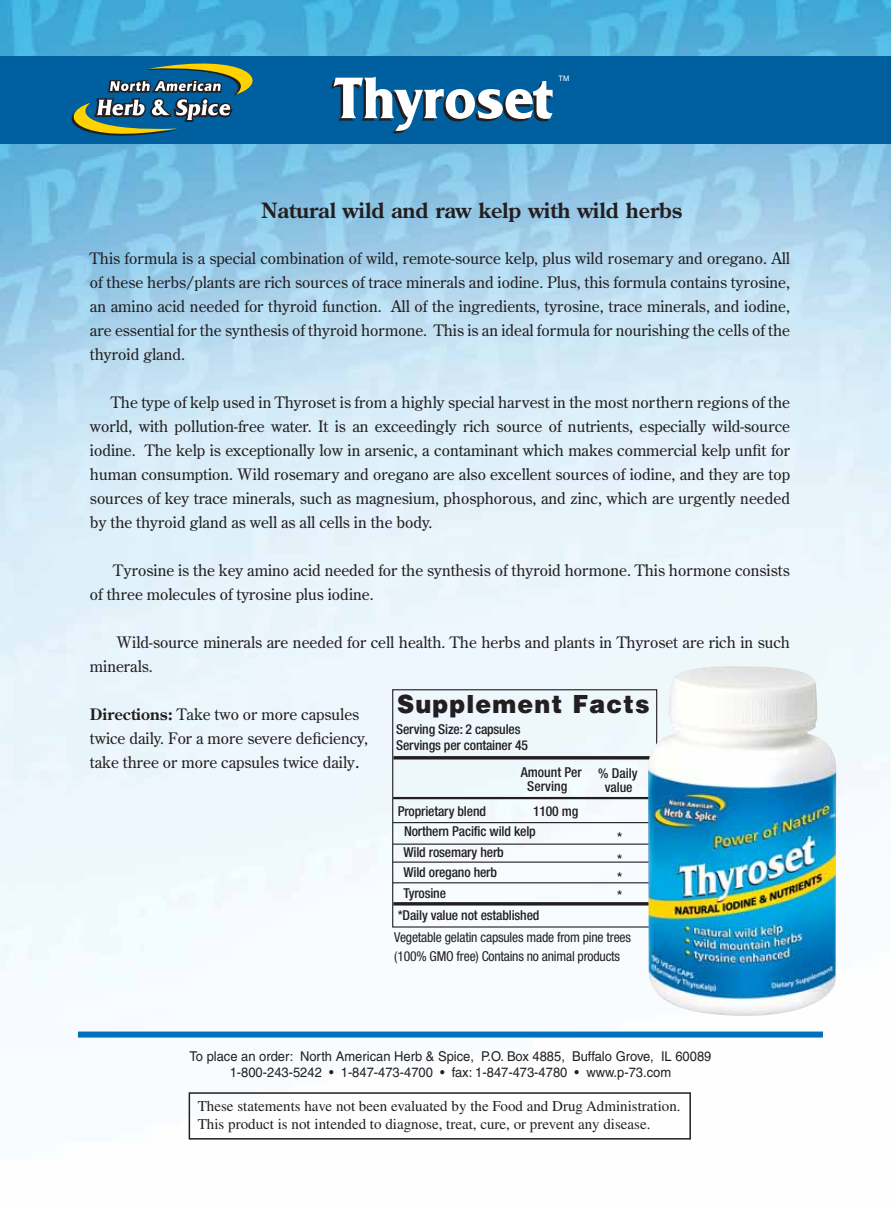
<style>
.page{position:relative;width:891px;height:1209px;background:#fff}
.page>*{position:absolute;margin:0;border:0;box-sizing:border-box;transform-origin:0 0}
.t1{font:700 61.5px "Friz Quadrata";color:#fff;scale:.92 1}
.t2{font:900 25.05px "Helvetica";letter-spacing:.05em;color:#231f20;scale:.95 1}
.t3{font:700 21px "Century Old Style Std";color:#231f20}
.t4{font:15.75px/24px "Century Old Style Std";color:#231f20}
.t5{font:15px/18px "Times";color:#231f20}
.t6{font:500 condensed 13.65px/20.5px "Helvetica Neue";letter-spacing:-.01em;color:#231f20}
.t7{font:condensed 13.65px/18.1px "Helvetica Neue";letter-spacing:-.015em;color:#231f20}
.t8{font:13.5px/16.2px "Helvetica";color:#231f20;text-align:center;scale:.96 1}
.t9{font:7.5px "Helvetica";color:#fff}
.s1{font-weight:700}
.s2{font-size:18px}
</style>
<div class="page">
<img style="left:0;top:0;width:890px;height:1140px">
<div style="left:0;top:56px;width:890px;height:88px;background:#005f9f"></div>
<div style="left:189px;top:1092px;width:502px;height:47px;border:2px solid #231f20"></div>
<svg style="left:51px;top:13px;width:222px;height:149px"></svg>
<div style="left:78px;top:1031px;width:745px;height:6px;background:#0071bc"></div>
<hr style="left:393px;top:756px;width:263px;height:3px;background:#231f20">
<hr style="left:393px;top:797px;width:263px;height:2px;background:#231f20">
<hr style="left:393px;top:843px;width:263px;height:1px;background:#231f20">
<hr style="left:393px;top:902px;width:263px;height:3px;background:#231f20">
<hr style="left:393px;top:861px;width:263px;height:1px;background:#231f20">
<hr style="left:393px;top:822px;width:263px;height:1px;background:#231f20">
<hr style="left:393px;top:882px;width:263px;height:1px;background:#231f20">
<div style="left:392px;top:689px;width:265px;height:238px;border:1px solid #231f20"></div>
<img style="left:646px;top:665px;width:191px;height:352px">
<p class="t9" style="left:558px;top:75px;width:12px">TM</p>
<h1 class="t1" style="left:334px;top:77px;width:238px">Thyroset</h1>
<h3 class="t3" style="left:261px;top:198px;width:423px">Natural wild and raw kelp with wild herbs</h3>
<p class="t4" style="left:90px;top:247px;width:701px;text-align:justify">This formula is a special combination of wild, remote-source kelp, plus wild rosemary and oregano. All of these herbs/plants are rich sources of trace minerals and iodine. Plus, this formula contains tyrosine, an amino acid needed for thyroid function. All of the ingredients, tyrosine, trace minerals, and iodine, are essential for the synthesis of thyroid hormone. This is an ideal formula for nourishing the cells of the thyroid gland.</p>
<p class="t4" style="left:90px;top:391px;width:701px;text-align:justify;text-indent:21px">The type of kelp used in Thyroset is from a highly special harvest in the most northern regions of the world, with pollution-free water. It is an exceedingly rich source of nutrients, especially wild-source iodine. The kelp is exceptionally low in arsenic, a contaminant which makes commercial kelp unfit for human consumption. Wild rosemary and oregano are also excellent sources of iodine, and they are top sources of key trace minerals, such as magnesium, phosphorous, and zinc, which are urgently needed by the thyroid gland as well as all cells in the body.</p>
<p class="t4" style="left:90px;top:559px;width:701px;text-indent:23px">Tyrosine is the key amino acid needed for the synthesis of thyroid hormone. This hormone consists of three molecules of tyrosine plus iodine.</p>
<p class="t4" style="left:90px;top:631px;width:701px;text-indent:27px">Wild-source minerals are needed for cell health. The herbs and plants in Thyroset are rich in such minerals.</p>
<p class="t4" style="left:90px;top:703px;width:279px"><span class="s1">Directions:</span> Take two or more capsules twice daily. For a more severe deficiency, take three or more capsules twice daily<span class="s2">.</span></p>
<p class="t6" style="left:397px;top:801px;width:90px">Proprietary blend</p>
<h2 class="t2" style="left:397px;top:695px;width:267px">Supplement Facts</h2>
<p class="t6" style="left:396px;top:721px;width:133px;line-height:16.5px">Serving Size: 2 capsules<br>Servings per container 45</p>
<p class="t6" style="left:598px;top:767px;width:41px;line-height:13.6px;text-align:center">% Daily value</p>
<p class="t6" style="left:520px;top:766px;width:63px;line-height:13.6px;text-align:center">Amount Per<br>Serving</p>
<p class="t6" style="left:403px;top:801px;width:176px;text-indent:129px">1100 mg<br>Northern Pacific wild kelp<br>Wild rosemary herb<br>Wild oregano herb<br>Tyrosine</p>
<p class="t6" style="left:397px;top:906px;width:143px">*Daily value not established</p>
<p class="t6" style="left:617px;top:828px;width:7px">*</p>
<p class="t6" style="left:617px;top:868px;width:7px">*</p>
<p class="t6" style="left:617px;top:849px;width:7px">*</p>
<p class="t6" style="left:617px;top:885px;width:7px">*</p>
<p class="t7" style="left:394px;top:929px;width:238px">Vegetable gelatin capsules made from pine trees (100% GMO free) Contains no animal products</p>
<p class="t8" style="left:189px;top:1049px;width:545px">To place an order: North American Herb &amp; Spice, P.O. Box 4885, Buffalo Grove, IL 60089<br>1-800-243-5242 • 1-847-473-4700 • fax: 1-847-473-4780 • www.p-73.com</p>
<p class="t5" style="left:198px;top:1098px;width:484px">These statements have not been evaluated by the Food and Drug Administration.<br>This product is not intended to diagnose, treat, cure, or prevent any disease.</p>
</div>
